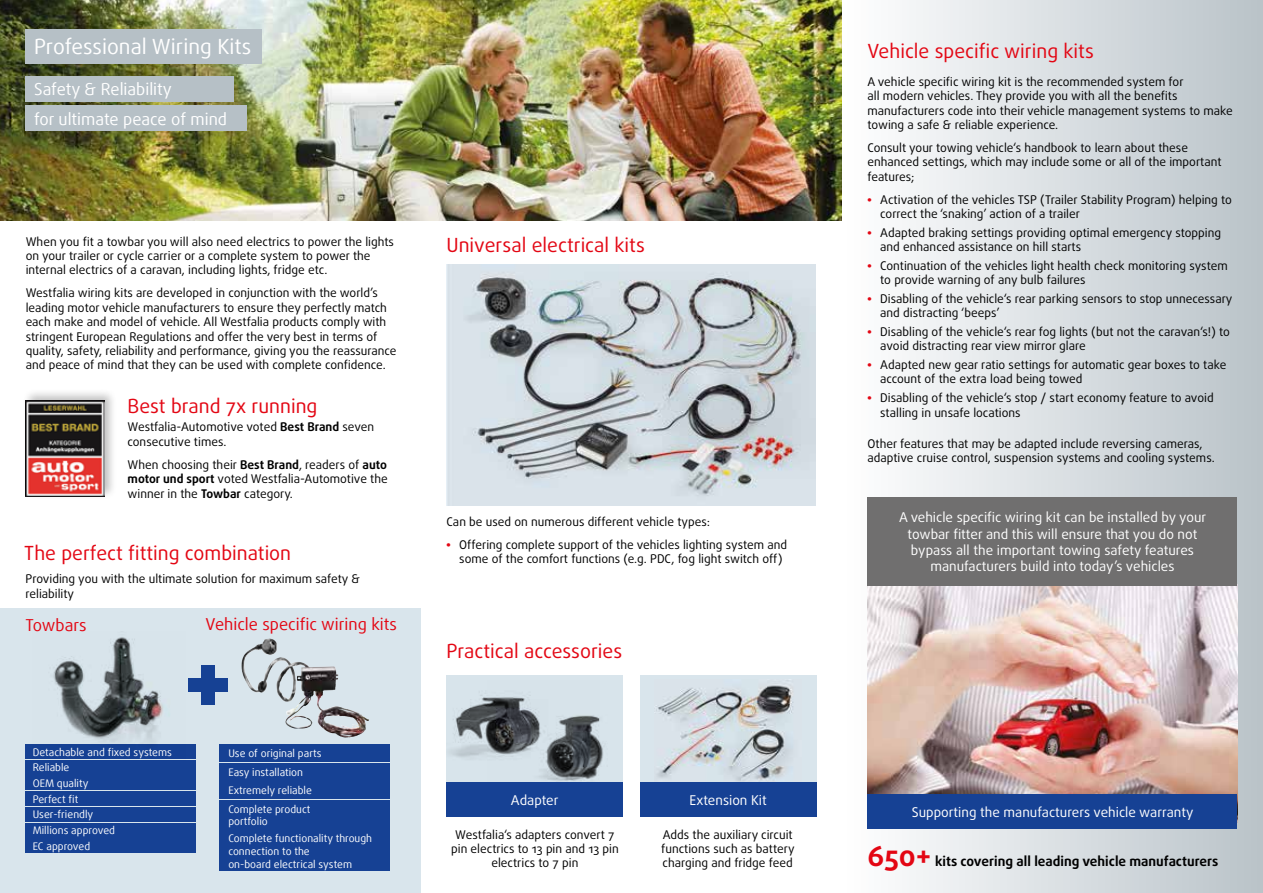
<style>
.page{position:relative;width:1263px;height:893px;background:#fff}
.page>*{position:absolute;margin:0;border:0;box-sizing:border-box;transform-origin:0 0}
.t1{font:21px "Daxline Offc";color:#fff}
.t2{font:19.5px "Daxline OT";color:#e30613}
.t3{font:16.5px/29.7px "Daxline Offc";color:#fff}
.t4{font:16.5px "Daxline Offc";color:#e30613}
.t5{font:13.5px/16.2px "Daxline OT";color:#fff;text-align:center}
.t6{font:700 13.5px "Daxline OT";color:#000}
.t7{font:12px/14.4px "Daxline OT";color:#000}
.t8{font:10.5px/12.6px "Daxline Offc";color:#fff}
.s1{font-weight:700}
.s2{font-family:"Arial";font-weight:700;color:#e30613}
.s3{font-size:28.5px;color:#e30613}
</style>
<div class="page">
<div style="left:600px;top:680px;width:23px;height:103px;background:#d8e4eb"></div>
<img style="left:446px;top:675px;width:154px;height:108px">
<div style="left:842px;top:0;width:421px;height:893px;background:linear-gradient(to right,#fff,#b9c3c9)"></div>
<div style="left:0;top:609px;width:421px;height:284px;background:#d9e5ec"></div>
<img style="left:0;top:0;width:842px;height:220px">
<div style="left:22px;top:388px;width:95px;height:112px;background:#000;opacity:.25"></div>
<img style="left:26px;top:401px;width:79px;height:95px">
<img style="left:447px;top:265px;width:369px;height:240px">
<div style="left:26px;top:744px;width:170px;height:15px;background:#164194"></div>
<div style="left:26px;top:760px;width:170px;height:15px;background:#164194"></div>
<div style="left:26px;top:807px;width:170px;height:15px;background:#164194"></div>
<div style="left:26px;top:838px;width:170px;height:15px;background:#164194"></div>
<div style="left:26px;top:822px;width:170px;height:15px;background:#164194"></div>
<div style="left:26px;top:791px;width:170px;height:15px;background:#164194"></div>
<div style="left:26px;top:775px;width:170px;height:15px;background:#164194"></div>
<div style="left:640px;top:675px;width:176px;height:124px;background:#d9e5ec"></div>
<img style="left:655px;top:680px;width:146px;height:103px">
<div style="left:26px;top:29px;width:236px;height:34px;background:#b6c0c6"></div>
<div style="left:26px;top:76px;width:208px;height:25px;background:#b6c0c6"></div>
<div style="left:26px;top:106px;width:221px;height:25px;background:#b6c0c6"></div>
<img style="left:53px;top:637px;width:110px;height:106px">
<div style="left:446px;top:783px;width:177px;height:34px;background:#164194"></div>
<div style="left:640px;top:783px;width:177px;height:34px;background:#164194"></div>
<img style="left:241px;top:639px;width:42px;height:54px">
<div style="left:220px;top:744px;width:170px;height:18px;background:#164194"></div>
<div style="left:220px;top:763px;width:170px;height:18px;background:#164194"></div>
<div style="left:220px;top:831px;width:170px;height:40px;background:#164194"></div>
<div style="left:220px;top:800px;width:170px;height:30px;background:#164194"></div>
<div style="left:220px;top:781px;width:170px;height:18px;background:#164194"></div>
<div style="left:201px;top:666px;width:13px;height:39px;background:#164194"></div>
<div style="left:188px;top:678px;width:39px;height:14px;background:#164194"></div>
<img style="left:867px;top:585px;width:370px;height:210px">
<div style="left:867px;top:795px;width:370px;height:34px;background:#164194"></div>
<div style="left:867px;top:497px;width:370px;height:88px;background:#706f6f"></div>
<h1 class="t1" style="left:34px;top:33px;width:219px">Professional Wiring Kits</h1>
<h3 class="t3" style="left:34px;top:74px;width:195px">Safety &amp; Reliability<br>for ultimate peace of mind</h3>
<p class="t7" style="left:26px;top:234px;width:370px">When you fit a towbar you will also need electrics to power the lights on your trailer or cycle carrier or a complete system to power the internal electrics of a caravan, including lights, fridge etc.</p>
<p class="t7" style="left:26px;top:286px;width:372px">Westfalia wiring kits are developed in conjunction with the world’s leading motor vehicle manufacturers to ensure they perfectly match each make and model of vehicle. All Westfalia products comply with stringent European Regulations and offer the very best in terms of quality, safety, reliability and performance, giving you the reassurance and peace of mind that they can be used with complete confidence.</p>
<h2 class="t2" style="left:128px;top:393px;width:191px">Best brand 7x running</h2>
<p class="t7" style="left:128px;top:420px;width:248px">Westfalia-Automotive voted <span class="s1">Best Brand</span> seven consecutive times.</p>
<p class="t7" style="left:128px;top:457px;width:262px;text-align:justify">When choosing their <span class="s1">Best Brand</span>, readers of <span class="s1">auto motor und sport</span> voted Westfalia-Automotive the winner in the <span class="s1">Towbar</span> category.</p>
<h2 class="t2" style="left:24px;top:540px;width:269px">The perfect fitting combination</h2>
<p class="t7" style="left:26px;top:572px;width:336px">Providing you with the ultimate solution for maximum safety &amp; reliability</p>
<h3 class="t4" style="left:26px;top:614px;width:63px">Towbars</h3>
<h3 class="t4" style="left:206px;top:613px;width:193px">Vehicle specific wiring kits</h3>
<p class="t8" style="left:33px;top:744px;width:141px;line-height:15.8px">Detachable and fixed systems<br>Reliable</p>
<p class="t8" style="left:33px;top:808px;width:62px">User-friendly</p>
<p class="t8" style="left:33px;top:840px;width:59px">EC approved</p>
<p class="t8" style="left:33px;top:777px;width:57px">OEM quality</p>
<p class="t8" style="left:33px;top:793px;width:47px">Perfect fit</p>
<p class="t8" style="left:33px;top:824px;width:84px">Millions approved</p>
<p class="t8" style="left:228px;top:744px;width:95px;line-height:18.8px">Use of original parts<br>Easy installation</p>
<p class="t8" style="left:228px;top:784px;width:85px">Extremely reliable</p>
<p class="t8" style="left:228px;top:803px;width:84px">Complete product portfolio</p>
<p class="t8" style="left:228px;top:832px;width:145px">Complete functionality through connection to the<br>on-board electrical system</p>
<h2 class="t2" style="left:446px;top:232px;width:200px">Universal electrical kits</h2>
<p class="t7" style="left:446px;top:514px;width:265px">Can be used on numerous different vehicle types:</p>
<p class="t7" style="left:459px;top:537px;width:329px;text-indent:-13px"><span class="s2">•</span> Offering complete support of the vehicles lighting system and some of the comfort functions (e.g. PDC, fog light switch off)</p>
<h2 class="t2" style="left:446px;top:638px;width:177px">Practical accessories</h2>
<p class="t5" style="left:511px;top:792px;width:49px">Adapter</p>
<p class="t5" style="left:690px;top:792px;width:79px">Extension Kit</p>
<p class="t7" style="left:451px;top:827px;width:169px;text-align:center">Westfalia‘s adapters convert 7 pin electrics to 13 pin and 13 pin electrics to 7 pin</p>
<p class="t7" style="left:661px;top:827px;width:135px">Adds the auxiliary circuit functions such as battery charging and fridge feed</p>
<h2 class="t2" style="left:867px;top:38px;width:228px">Vehicle specific wiring kits</h2>
<p class="t7" style="left:867px;top:75px;width:367px">A vehicle specific wiring kit is the recommended system for<br>all modern vehicles. They provide you with all the benefits manufacturers code into their vehicle management systems to make towing a safe &amp; reliable experience.</p>
<p class="t7" style="left:867px;top:141px;width:356px">Consult your towing vehicle‘s handbook to learn about these enhanced settings, which may include some or all of the important features;</p>
<p class="t7" style="left:880px;top:192px;width:353px;text-indent:-13px"><span class="s2">•</span> Activation of the vehicles TSP (Trailer Stability Program) helping to correct the ‘snaking’ action of a trailer</p>
<p class="t7" style="left:880px;top:225px;width:342px;text-indent:-13px"><span class="s2">•</span> Adapted braking settings providing optimal emergency stopping and enhanced assistance on hill starts</p>
<p class="t7" style="left:880px;top:258px;width:349px;text-indent:-13px"><span class="s2">•</span> Continuation of the vehicles light health check monitoring system to provide warning of any bulb failures</p>
<p class="t7" style="left:880px;top:291px;width:354px;text-indent:-13px"><span class="s2">•</span> Disabling of the vehicle‘s rear parking sensors to stop unnecessary and distracting ‘beeps’</p>
<p class="t7" style="left:880px;top:325px;width:351px;text-indent:-13px"><span class="s2">•</span> Disabling of the vehicle‘s rear fog lights (but not the caravan‘s!) to avoid distracting rear view mirror glare</p>
<p class="t7" style="left:880px;top:358px;width:348px;text-indent:-13px"><span class="s2">•</span> Adapted new gear ratio settings for automatic gear boxes to take account of the extra load being towed</p>
<p class="t7" style="left:880px;top:391px;width:335px;text-indent:-13px"><span class="s2">•</span> Disabling of the vehicle‘s stop / start economy feature to avoid stalling in unsafe locations</p>
<p class="t7" style="left:867px;top:436px;width:349px">Other features that may be adapted include reversing cameras, adaptive cruise control, suspension systems and cooling systems.</p>
<p class="t5" style="left:899px;top:509px;width:309px">A vehicle specific wiring kit can be installed by your towbar fitter and this will ensure that you do not bypass all the important towing safety features manufacturers build into today’s vehicles</p>
<p class="t5" style="left:912px;top:804px;width:283px">Supporting the manufacturers vehicle warranty</p>
<p class="t6" style="left:867px;top:852px;width:352px"><span class="s3">650+</span> kits covering all leading vehicle manufacturers</p>
</div>
